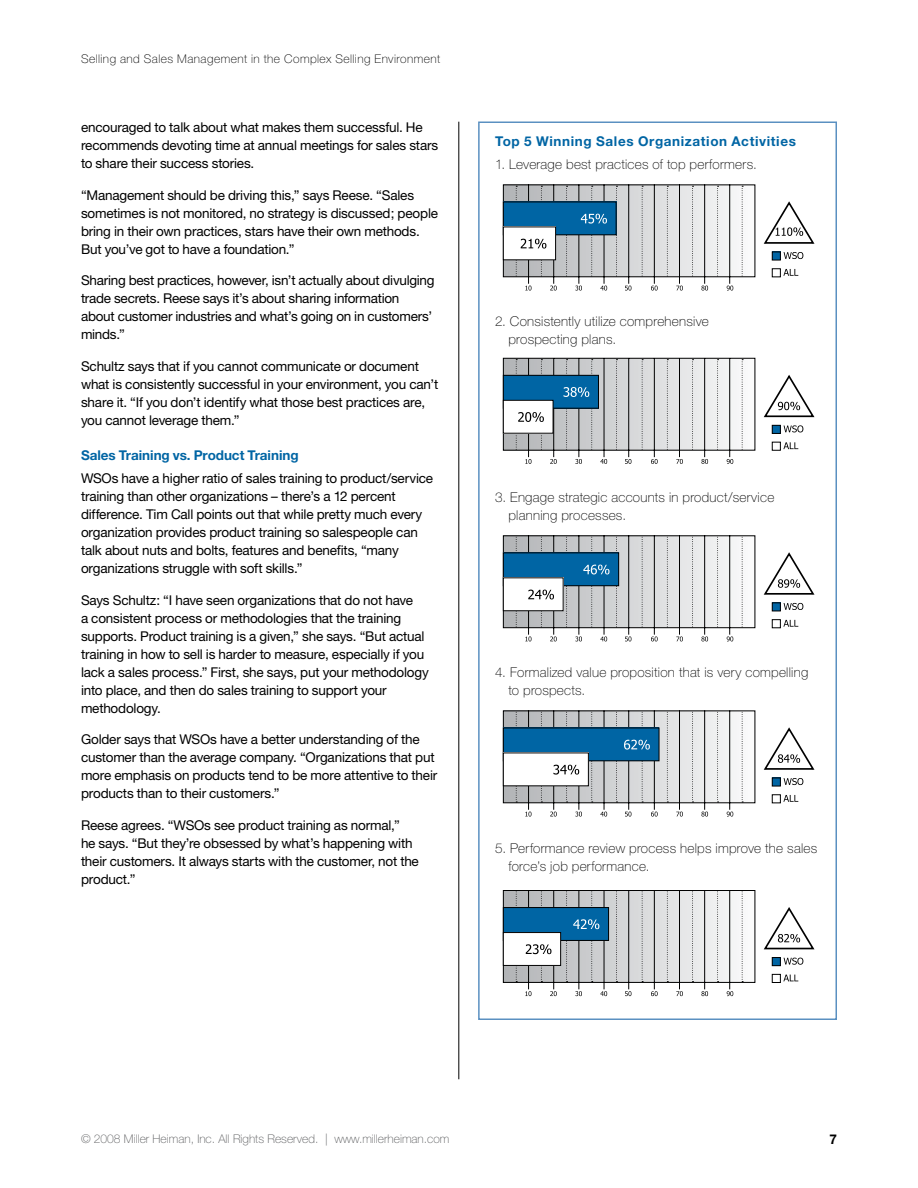
<style>
.page{position:relative;width:918px;height:1188px;background:#fff}
.page>*{position:absolute;margin:0;border:0;box-sizing:border-box;transform-origin:0 0}
.t1{font:13.5px/18px "Helvetica Neue";letter-spacing:-.015em;color:#000}
.t2{font:100 13.5px/18px "Helvetica Neue";letter-spacing:.02em;color:#000}
.t3{font:700 13.5px "Helvetica Neue";letter-spacing:.035em;color:#0065a4}
.t4{font:100 12px "Helvetica Neue";color:#58595b}
.t5{font:100 12px "Helvetica Neue";letter-spacing:.04em;color:#000}
</style>
<div class="page">
<hr style="left:459px;top:122px;width:1px;height:957px;background:#000">
<div style="left:478px;top:122px;width:359px;height:898px;border:2px solid #5a90c1"></div>
<svg style="left:503px;top:184px;width:253px;height:107px"></svg>
<svg style="left:763px;top:201px;width:52px;height:43px"></svg>
<div style="left:772px;top:252px;width:9px;height:8px;background:#0065a4"></div>
<div style="left:772px;top:252px;width:9px;height:8px;border:1px solid #000"></div>
<div style="left:772px;top:268px;width:9px;height:9px;border:1px solid #000"></div>
<svg style="left:784px;top:252px;width:19px;height:7px"></svg>
<svg style="left:783px;top:269px;width:15px;height:7px"></svg>
<svg style="left:503px;top:357px;width:253px;height:107px"></svg>
<svg style="left:764px;top:374px;width:51px;height:44px"></svg>
<div style="left:772px;top:425px;width:9px;height:9px;background:#0065a4"></div>
<div style="left:772px;top:425px;width:9px;height:9px;border:1px solid #000"></div>
<div style="left:772px;top:442px;width:9px;height:9px;border:1px solid #000"></div>
<svg style="left:784px;top:425px;width:19px;height:7px"></svg>
<svg style="left:783px;top:442px;width:15px;height:7px"></svg>
<svg style="left:503px;top:535px;width:253px;height:106px"></svg>
<svg style="left:763px;top:552px;width:52px;height:43px"></svg>
<div style="left:772px;top:603px;width:9px;height:8px;background:#0065a4"></div>
<div style="left:772px;top:602px;width:9px;height:9px;border:1px solid #000"></div>
<div style="left:772px;top:619px;width:9px;height:9px;border:1px solid #000"></div>
<svg style="left:784px;top:603px;width:19px;height:7px"></svg>
<svg style="left:783px;top:620px;width:15px;height:7px"></svg>
<svg style="left:503px;top:710px;width:253px;height:107px"></svg>
<svg style="left:763px;top:727px;width:52px;height:43px"></svg>
<div style="left:772px;top:778px;width:9px;height:8px;background:#0065a4"></div>
<div style="left:772px;top:778px;width:9px;height:8px;border:1px solid #000"></div>
<div style="left:772px;top:794px;width:9px;height:9px;border:1px solid #000"></div>
<svg style="left:784px;top:778px;width:19px;height:7px"></svg>
<svg style="left:783px;top:795px;width:15px;height:7px"></svg>
<svg style="left:503px;top:890px;width:253px;height:106px"></svg>
<svg style="left:763px;top:907px;width:52px;height:43px"></svg>
<div style="left:772px;top:957px;width:9px;height:9px;background:#0065a4"></div>
<div style="left:772px;top:957px;width:9px;height:9px;border:1px solid #000"></div>
<div style="left:772px;top:974px;width:9px;height:9px;border:1px solid #000"></div>
<svg style="left:784px;top:958px;width:19px;height:7px"></svg>
<svg style="left:783px;top:975px;width:15px;height:6px"></svg>
<p class="t5" style="left:81px;top:52px;width:361px">Selling and Sales Management in the Complex Selling Environment</p>
<p class="t1" style="left:81px;top:118px;width:359px">encouraged to talk about what makes them successful. He recommends devoting time at annual meetings for sales stars to share their success stories.</p>
<p class="t1" style="left:81px;top:186px;width:359px">“Management should be driving this,” says Reese. “Sales sometimes is not monitored, no strategy is discussed; people bring in their own practices, stars have their own methods.<br>But you’ve got to have a foundation.”</p>
<p class="t1" style="left:81px;top:271px;width:355px">Sharing best practices, however, isn’t actually about divulging trade secrets. Reese says it’s about sharing information about customer industries and what’s going on in customers’ minds.”</p>
<p class="t1" style="left:81px;top:357px;width:359px">Schultz says that if you cannot communicate or document what is consistently successful in your environment, you can’t share it. “If you don’t identify what those best practices are, you cannot leverage them.”</p>
<p class="t3" style="left:81px;top:447px;width:219px">Sales Training vs. Product Training</p>
<p class="t1" style="left:81px;top:469px;width:354px">WSOs have a higher ratio of sales training to product/service training than other organizations – there’s a 12 percent difference. Tim Call points out that while pretty much every organization provides product training so salespeople can talk about nuts and bolts, features and benefits, “many organizations struggle with soft skills.”</p>
<p class="t1" style="left:81px;top:591px;width:349px">Says Schultz: “I have seen organizations that do not have<br>a consistent process or methodologies that the training supports. Product training is a given,” she says. “But actual training in how to sell is harder to measure, especially if you lack a sales process.” First, she says, put your methodology into place, and then do sales training to support your methodology.</p>
<p class="t1" style="left:81px;top:730px;width:358px">Golder says that WSOs have a better understanding of the customer than the average company. “Organizations that put more emphasis on products tend to be more attentive to their products than to their customers.”</p>
<p class="t1" style="left:81px;top:816px;width:339px">Reese agrees. “WSOs see product training as normal,”<br>he says. “But they’re obsessed by what’s happening with their customers. It always starts with the customer, not the product.”</p>
<p class="t3" style="left:495px;top:132px;width:302px">Top 5 Winning Sales Organization Activities</p>
<p class="t2" style="left:495px;top:155px;width:263px">1. Leverage best practices of top performers.</p>
<p class="t2" style="left:508px;top:313px;width:202px;text-indent:-14px">2. Consistently utilize comprehensive prospecting plans.</p>
<p class="t2" style="left:508px;top:488px;width:267px;text-indent:-14px">3. Engage strategic accounts in product/service planning processes.</p>
<p class="t2" style="left:508px;top:664px;width:301px;text-indent:-14px">4. Formalized value proposition that is very compelling to prospects.</p>
<p class="t2" style="left:508px;top:839px;width:310px;text-indent:-14px">5. Performance review process helps improve the sales force’s job performance.</p>
<p class="t4" style="left:81px;top:1132px;width:370px">© 2008 Miller Heiman, Inc. All Rights Reserved. | www.millerheiman.com</p>
</div>
